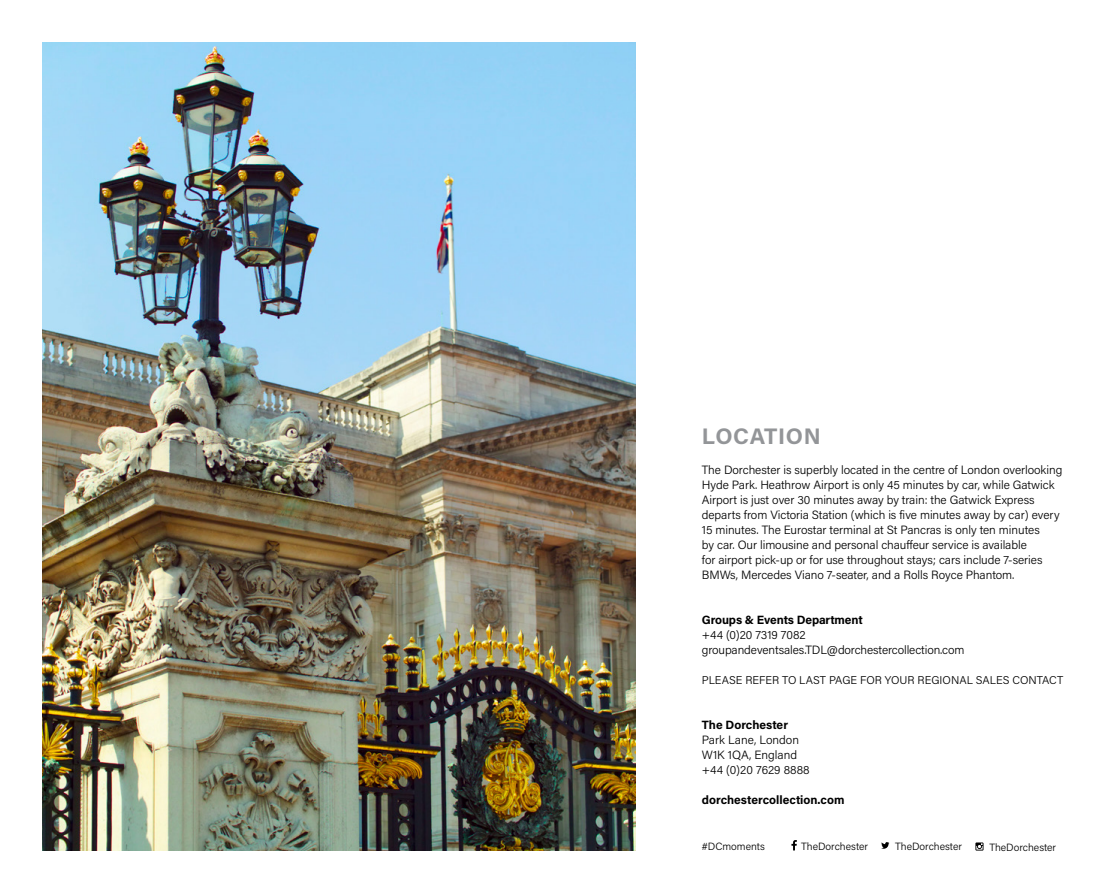
<style>
.page{position:relative;width:1106px;height:893px;background:#fff}
.page>*{position:absolute;margin:0;border:0;box-sizing:border-box;transform-origin:0 0}
.t1{font:700 22.5px "Acumin Pro";letter-spacing:.03em;color:#939598}
.t2{font:300 12px/15px "Acumin Pro";letter-spacing:-.005em;color:#000}
.t3{font:700 12px "Acumin Pro";letter-spacing:-.005em;color:#000}
.t4{font:300 11.25px "Acumin Pro";color:#000}
.t5{font:300 10.5px "Acumin Pro";color:#000}
</style>
<div class="page">
<svg style="left:791px;top:840px;width:6px;height:10px"></svg>
<svg style="left:881px;top:842px;width:8px;height:7px"></svg>
<svg style="left:975px;top:842px;width:8px;height:9px"></svg>
<img style="left:43px;top:43px;width:592px;height:807px">
<h1 class="t1" style="left:702px;top:420px;width:120px">LOCATION</h1>
<p class="t2" style="left:702px;top:462px;width:362px">The Dorchester is superbly located in the centre of London overlooking Hyde Park. Heathrow Airport is only 45 minutes by car, while Gatwick Airport is just over 30 minutes away by train: the Gatwick Express departs from Victoria Station (which is five minutes away by car) every 15 minutes. The Eurostar terminal at St Pancras is only ten minutes<br>by car. Our limousine and personal chauffeur service is available<br>for airport pick-up or for use throughout stays; cars include 7-series BMWs, Mercedes Viano 7-seater, and a Rolls Royce Phantom.</p>
<p class="t3" style="left:702px;top:611px;width:162px">Groups &amp; Events Department</p>
<p class="t2" style="left:702px;top:627px;width:264px">+44 (0)20 7319 7082 groupandeventsales.TDL@dorchestercollection.com</p>
<p class="t4" style="left:702px;top:672px;width:363px">PLEASE REFER TO LAST PAGE FOR YOUR REGIONAL SALES CONTACT</p>
<p class="t3" style="left:702px;top:716px;width:88px">The Dorchester</p>
<p class="t2" style="left:702px;top:732px;width:109px">Park Lane, London<br>W1K 1QA, England +44 (0)20 7629 8888</p>
<p class="t3" style="left:702px;top:791px;width:144px">dorchestercollection.com</p>
<p class="t5" style="left:702px;top:839px;width:65px">#DCmoments</p>
<p class="t5" style="left:801px;top:839px;width:68px">TheDorchester</p>
<p class="t5" style="left:895px;top:840px;width:68px">TheDorchester</p>
<p class="t5" style="left:989px;top:840px;width:68px">TheDorchester</p>
</div>
